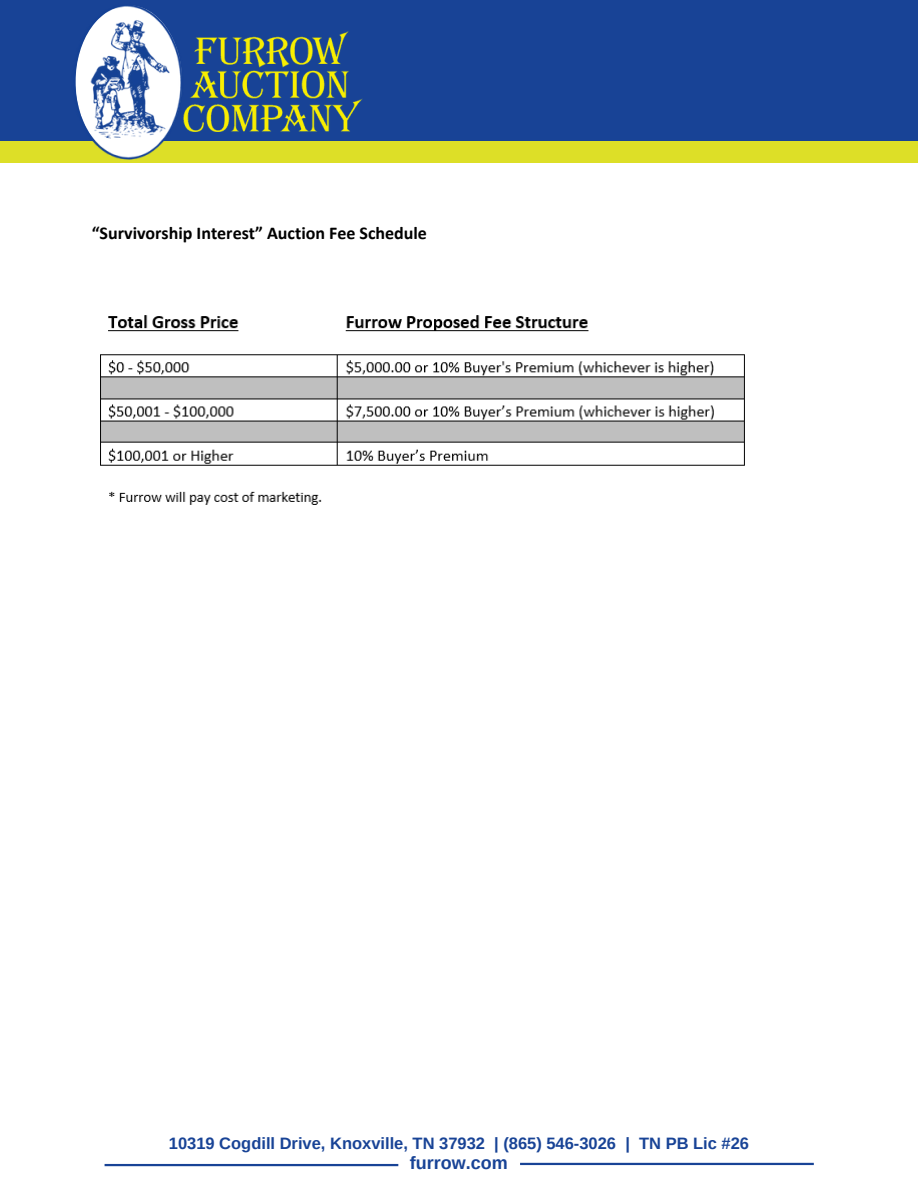
<style>
.page{position:relative;width:918px;height:1188px;background:#fff}
.page>*{position:absolute;margin:0;border:0;box-sizing:border-box;transform-origin:0 0}
.t1{font:700 18px "Calibri";color:#000}
.t2{font:700 18px "Arimo";color:#184396}
.t3{font:700 16.5px "Arimo";color:#184396}
</style>
<div class="page">
<div style="left:0;top:0;width:918px;height:142px;background:#184396"></div>
<div style="left:0;top:142px;width:918px;height:21px;background:#dddf27"></div>
<img style="left:191px;top:31px;width:172px;height:101px">
<img style="left:67px;top:5px;width:124px;height:155px">
<hr style="left:105px;top:1164px;width:293px;height:2px;background:#184396">
<hr style="left:520px;top:1163px;width:294px;height:2px;background:#184396">
<img style="left:100px;top:315px;width:645px;height:190px">
<h1 class="t1" style="left:92px;top:225px;width:337px">“Survivorship Interest” Auction Fee Schedule</h1>
<h1 class="t3" style="left:169px;top:1134px;width:582px">10319 Cogdill Drive, Knoxville, TN 37932 | (865) 546-3026 | TN PB Lic #26</h1>
<h1 class="t2" style="left:410px;top:1153px;width:99px">furrow.com</h1>
</div>
